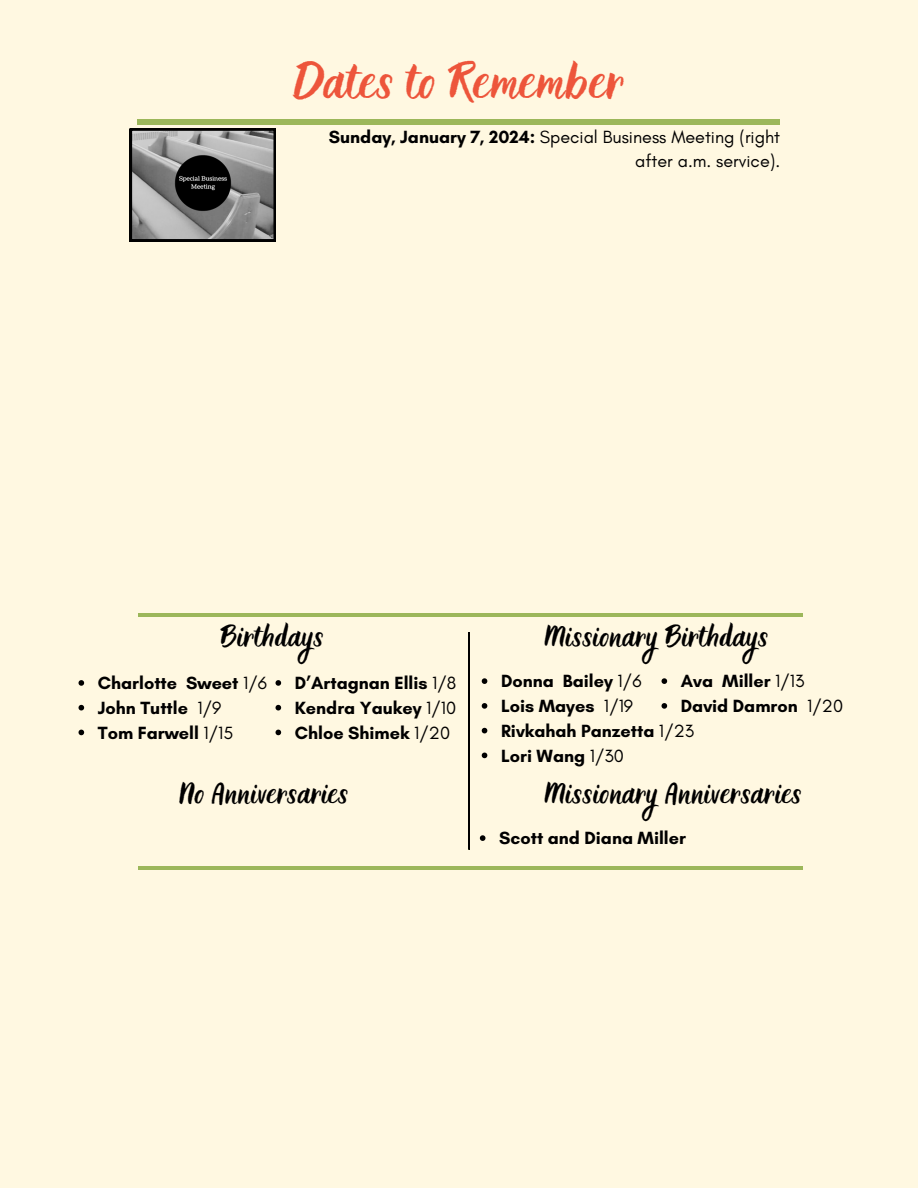
<style>
.page{position:relative;width:918px;height:1188px;background:#fff8e1}
.page>*{position:absolute;margin:0;border:0;box-sizing:border-box;transform-origin:0 0}
.t1{font:40.65px "Holla";color:#ed553b}
.t2{font:24px "Holla";color:#000}
.t3{font:700 18px "Glacial Indifference";color:#000}
.t4{font:18px/24.8px "Glacial Indifference";color:#000;text-align:right}
.s1{font-weight:700}
.s2{font-weight:400}
</style>
<div class="page">
<div style="left:138px;top:119px;width:642px;height:5px;background:#9cb75a"></div>
<hr style="left:138px;top:613px;width:665px;height:4px;background:#9cb75a">
<hr style="left:138px;top:866px;width:665px;height:4px;background:#9cb75a">
<svg style="left:480px;top:835px;width:5px;height:6px"></svg>
<svg style="left:469px;top:632px;width:1px;height:217px"></svg>
<svg style="left:130px;top:129px;width:146px;height:112px;background:#7c7c7c"></svg>
<svg style="left:79px;top:680px;width:5px;height:6px"></svg>
<svg style="left:79px;top:705px;width:5px;height:5px"></svg>
<svg style="left:79px;top:730px;width:5px;height:5px"></svg>
<svg style="left:276px;top:680px;width:5px;height:6px"></svg>
<svg style="left:276px;top:705px;width:5px;height:5px"></svg>
<svg style="left:276px;top:730px;width:5px;height:5px"></svg>
<svg style="left:482px;top:678px;width:5px;height:6px"></svg>
<svg style="left:482px;top:703px;width:5px;height:6px"></svg>
<svg style="left:482px;top:728px;width:5px;height:5px"></svg>
<svg style="left:482px;top:753px;width:5px;height:5px"></svg>
<svg style="left:662px;top:678px;width:5px;height:6px"></svg>
<svg style="left:662px;top:703px;width:5px;height:6px"></svg>
<p class="t1" style="left:293px;top:58px;width:333px">Dates to Remember</p>
<p class="t4" style="left:329px;top:124px;width:453px"><span class="s1">Sunday, January 7, 2024:</span> Special Business Meeting (right after a.m. service).</p>
<p class="t2" style="left:220px;top:623px;width:105px">Birthdays</p>
<p class="t3" style="left:98px;top:672px;width:171px">Charlotte Sweet <span class="s2">1/6</span></p>
<p class="t3" style="left:98px;top:697px;width:125px">John Tuttle <span class="s2">1/9</span></p>
<p class="t3" style="left:98px;top:722px;width:137px">Tom Farwell <span class="s2">1/15</span></p>
<p class="t3" style="left:295px;top:672px;width:163px">D’Artagnan Ellis <span class="s2">1/8</span></p>
<p class="t3" style="left:295px;top:697px;width:163px">Kendra Yaukey <span class="s2">1/10</span></p>
<p class="t3" style="left:295px;top:722px;width:157px">Chloe Shimek <span class="s2">1/20</span></p>
<p class="t2" style="left:545px;top:623px;width:226px">Missionary Birthdays</p>
<p class="t3" style="left:501px;top:670px;width:142px">Donna Bailey <span class="s2">1/6</span></p>
<p class="t3" style="left:501px;top:695px;width:134px">Lois Mayes <span class="s2">1/19</span></p>
<p class="t3" style="left:501px;top:720px;width:195px">Rivkahah Panzetta <span class="s2">1/23</span></p>
<p class="t3" style="left:501px;top:744px;width:124px">Lori Wang <span class="s2">1/30</span></p>
<p class="t3" style="left:681px;top:670px;width:125px">Ava Miller <span class="s2">1/13</span></p>
<p class="t3" style="left:681px;top:695px;width:164px">David Damron <span class="s2">1/20</span></p>
<p class="t2" style="left:179px;top:779px;width:171px">No Anniversaries</p>
<p class="t2" style="left:545px;top:779px;width:259px">Missionary Anniversaries</p>
<p class="t3" style="left:499px;top:827px;width:188px">Scott and Diana Miller</p>
</div>
